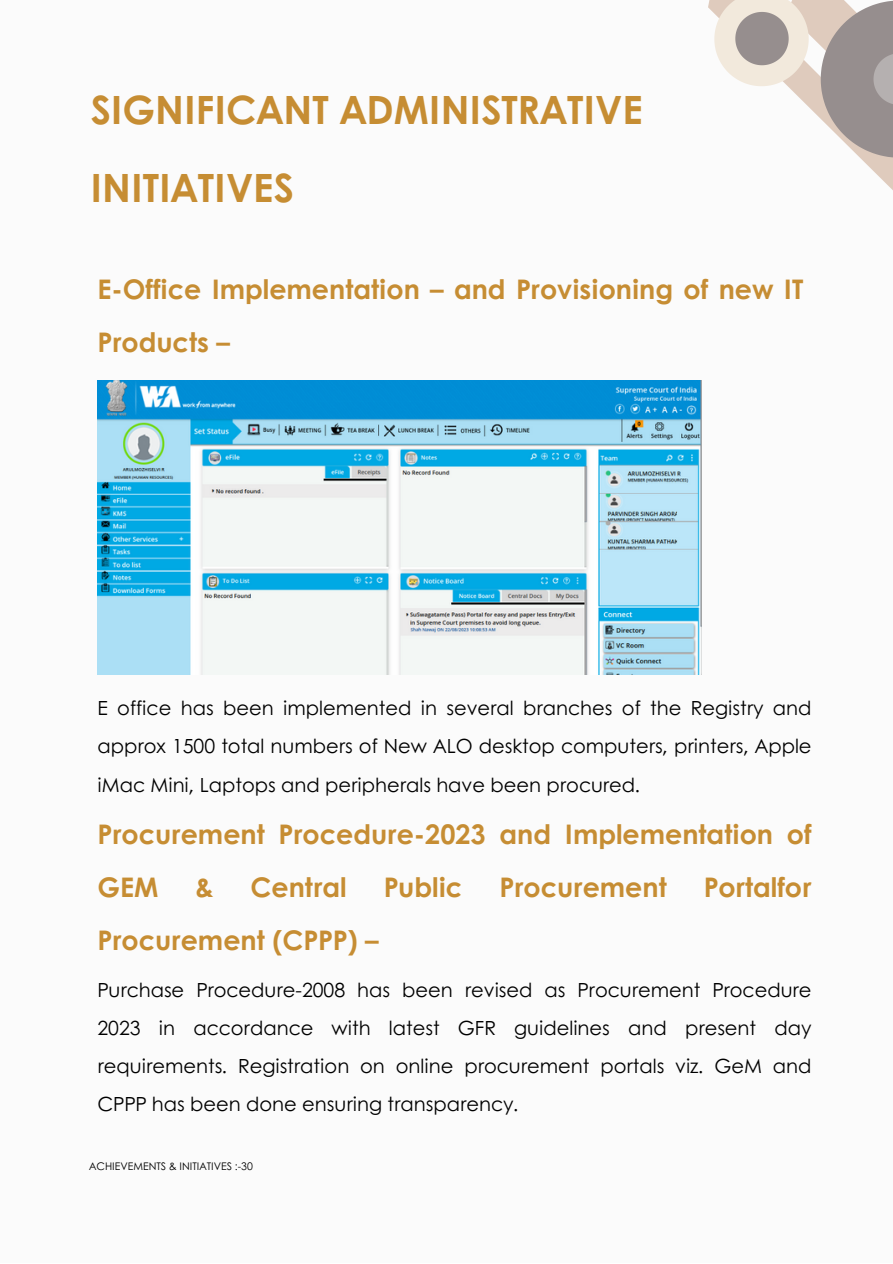
<style>
.page{position:relative;width:893px;height:1264px;background:#fff}
.page>*{position:absolute;margin:0;border:0;box-sizing:border-box;transform-origin:0 0}
.t1{font:700 39px/77.6px "Century Gothic";color:#c68d33}
.t2{font:700 27px/52.8px "Century Gothic";color:#c68d33}
.t3{font:19.5px/38.2px "Century Gothic";color:#000;text-align:justify}
.t4{font:10.5px "Century Gothic";color:#000}
</style>
<div class="page">
<div style="left:0;top:0;width:892px;height:1262px;background:#fbfbfb"></div>
<svg style="left:708px;top:0;width:184px;height:189px"></svg>
<img style="left:97px;top:380px;width:604px;height:294px">
<p class="t1" style="left:90px;top:70px;width:553px">SIGNIFICANT ADMINISTRATIVE<br>INITIATIVES</p>
<p class="t2" style="left:97px;top:261px;width:707px">E-Office Implementation – and Provisioning of new IT<br>Products –</p>
<p class="t3" style="left:97px;top:688px;width:715px">E office has been implemented in several branches of the Registry and approx 1500 total numbers of New ALO desktop computers, printers, Apple iMac Mini, Laptops and peripherals have been procured.</p>
<p class="t2" style="left:97px;top:806px;width:715px">Procurement Procedure-2023 and Implementation of<br>GEM</p>
<p class="t2" style="left:195px;top:859px;width:19px">&amp;</p>
<p class="t2" style="left:250px;top:859px;width:98px">Central</p>
<p class="t2" style="left:383px;top:859px;width:80px">Public</p>
<p class="t2" style="left:499px;top:859px;width:169px">Procurement</p>
<p class="t2" style="left:703px;top:859px;width:109px">Portalfor</p>
<p class="t2" style="left:97px;top:912px;width:282px">Procurement (CPPP) –</p>
<p class="t3" style="left:97px;top:969px;width:715px">Purchase Procedure-2008 has been revised as Procurement Procedure 2023 in accordance with latest GFR guidelines and present day requirements. Registration on online procurement portals viz. GeM and CPPP has been done ensuring transparency.</p>
<p class="t4" style="left:89px;top:1158px;width:165px">ACHIEVEMENTS &amp; INITIATIVES :-30</p>
</div>
